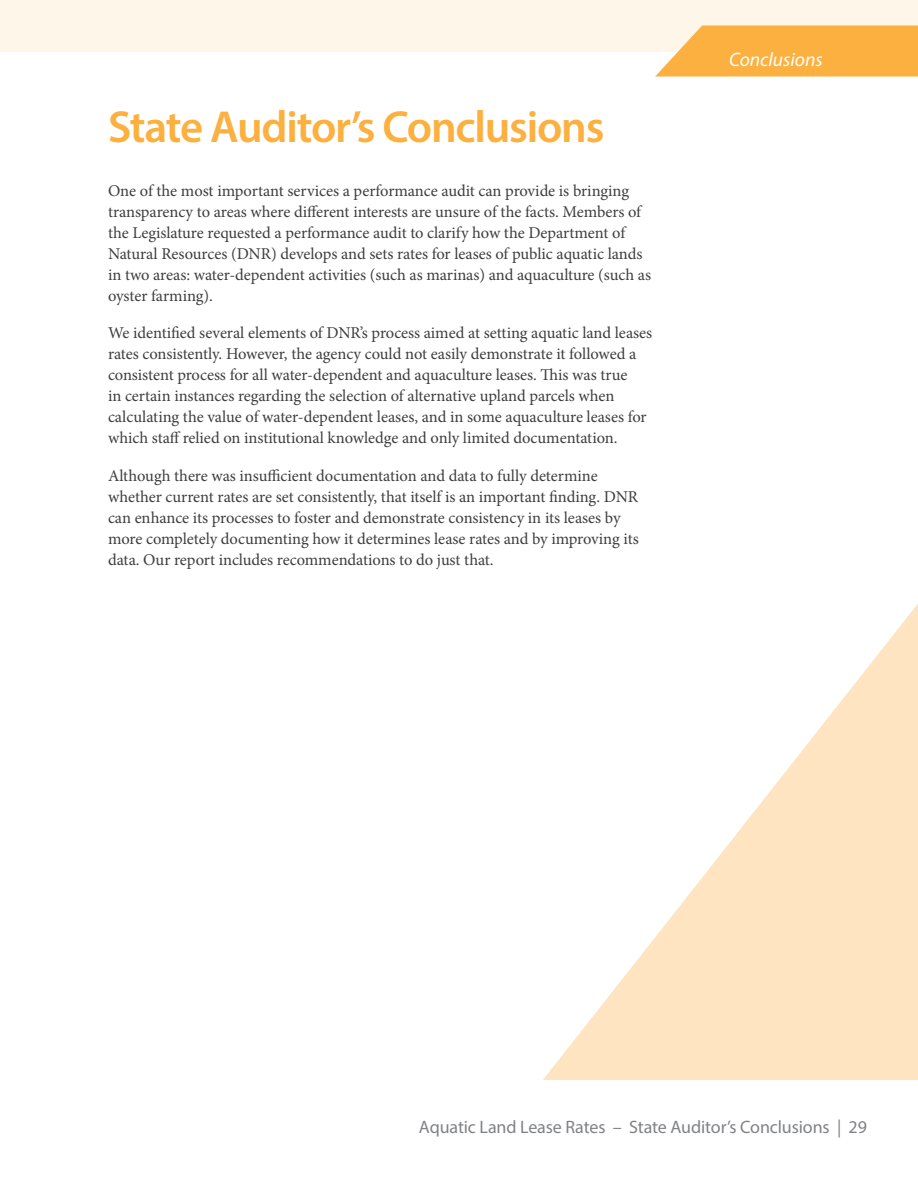
<style>
.page{position:relative;width:918px;height:1188px;background:#fff}
.page>*{position:absolute;margin:0;border:0;box-sizing:border-box;transform-origin:0 0}
.Section_start__was_Heading_1{font:600 45px "Myriad Pro";letter-spacing:-.025em;color:#fbb03f}
.t1{font:italic 19.5px "Myriad Pro";color:#fff}
.t2{font:18px "Myriad Pro";letter-spacing:-.005em;color:#808285}
.Paragraph__was_Body_Paragraph_Minion_Sty{font:16.5px/21px "Minion Pro";letter-spacing:-.005em;color:#3e3e3f}
</style>
<div class="page">
<div style="left:0;top:0;width:918px;height:51px;background:#fef6e8"></div>
<svg style="left:655px;top:26px;width:263px;height:51px;background:#fbb750"></svg>
<svg style="left:543px;top:604px;width:375px;height:476px"></svg>
<p class="Section_start__was_Heading_1" style="left:108px;top:98px;width:498px">State Auditor’s Conclusions</p>
<p class="Paragraph__was_Body_Paragraph_Minion_Sty" style="left:108px;top:180px;width:545px">One of the most important services a performance audit can provide is bringing transparency to areas where different interests are unsure of the facts. Members of the Legislature requested a performance audit to clarify how the Department of Natural Resources (DNR) develops and sets rates for leases of public aquatic lands in two areas: water-dependent activities (such as marinas) and aquaculture (such as oyster farming).</p>
<p class="Paragraph__was_Body_Paragraph_Minion_Sty" style="left:108px;top:323px;width:546px">We identified several elements of DNR’s process aimed at setting aquatic land leases rates consistently. However, the agency could not easily demonstrate it followed a consistent process for all water-dependent and aquaculture leases. This was true<br>in certain instances regarding the selection of alternative upland parcels when calculating the value of water-dependent leases, and in some aquaculture leases for which staff relied on institutional knowledge and only limited documentation.</p>
<p class="Paragraph__was_Body_Paragraph_Minion_Sty" style="left:108px;top:465px;width:532px">Although there was insufficient documentation and data to fully determine whether current rates are set consistently, that itself is an important finding. DNR can enhance its processes to foster and demonstrate consistency in its leases by more completely documenting how it determines lease rates and by improving its data. Our report includes recommendations to do just that.</p>
<p class="t1" style="left:729px;top:47px;width:95px">Conclusions</p>
<p class="t2" style="left:419px;top:1116px;width:450px">Aquatic Land Lease Rates – State Auditor’s Conclusions | 29</p>
</div>
